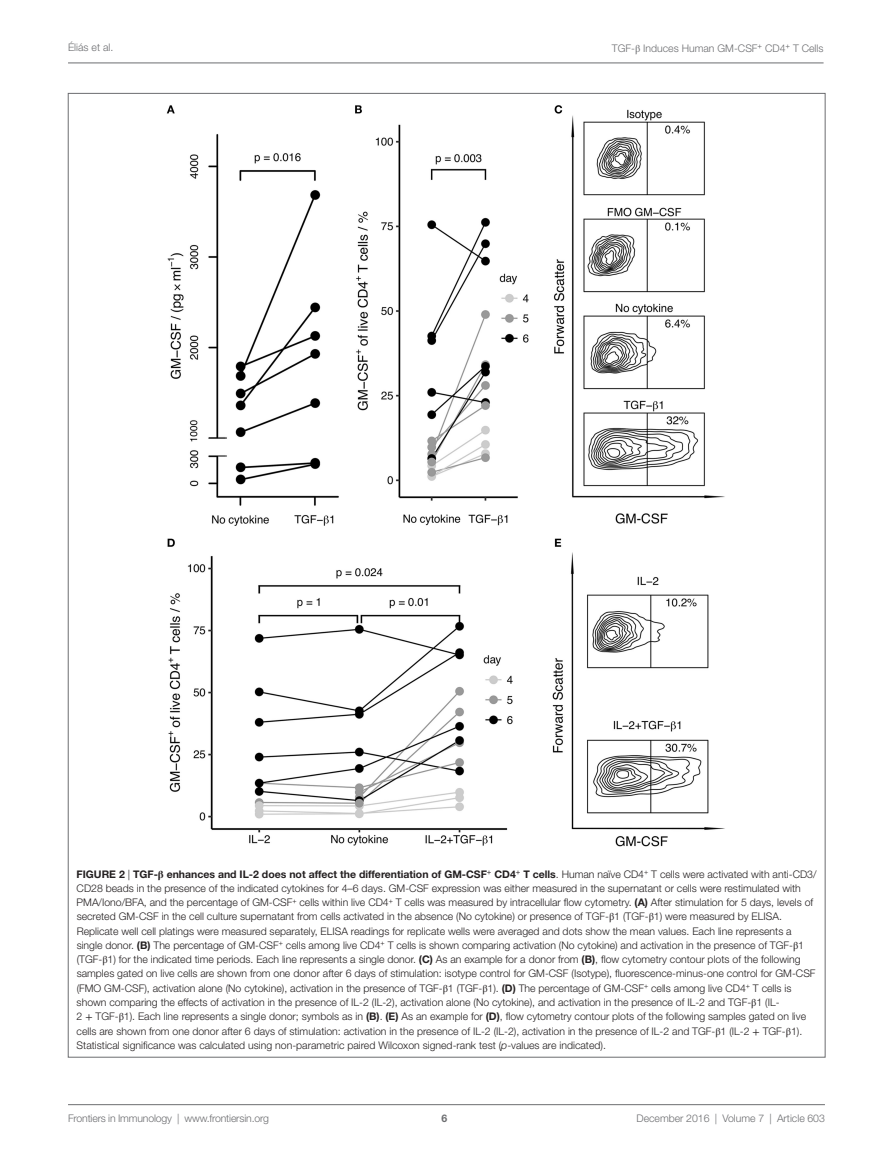
<style>
.page{position:relative;width:893px;height:1170px;background:#fff}
.page>*{position:absolute;margin:0;border:0;box-sizing:border-box;transform-origin:0 0}
.t1{font:300 10.5px/14.2px "Helvetica Neue LT Std";color:#231f20}
.t2{font:300 10.5px "Helvetica Neue LT Std";color:#6c6d70}
.t3{font:700 10.5px "Helvetica Neue LT Std";color:#6c6d70}
.s1{font-family:"STIX General";font-weight:400}
.s2{font-weight:700}
.s3{font-family:"STIX General";font-weight:700}
.s4{font-style:italic}
</style>
<div class="page">
<img style="left:167px;top:105px;width:558px;height:742px">
<hr style="left:68px;top:63px;width:756px;height:1px;background:#6c6d70">
<hr style="left:68px;top:1104px;width:757px;height:1px;background:#6c6d70">
<p class="t2" style="left:68px;top:41px;width:47px">Éliás et al.</p>
<p class="t2" style="left:612px;top:42px;width:213px">TGF-<span class="s1">β</span> Induces Human GM-CSF<sup>+</sup> CD4<sup>+</sup> T Cells</p>
<p class="t1" style="left:77px;top:866px;width:741px"><span class="s2">FIG URE 2</span> | <span class="s2">TGF-</span><span class="s3">β</span> <span class="s2">enhances and IL-2 does not affect the differentiation of GM-CSF</span><sup>+</sup> <span class="s2">CD4</span><sup>+</sup> <span class="s2">T cells</span>. Human naïve CD4<sup>+</sup> T cells were activated with anti-CD3/ CD28 beads in the presence of the indicated cytokines for 4–6 days. GM-CSF expression was either measured in the supernatant or cells were restimulated with PMA/Iono/BFA, and the percentage of GM-CSF<sup>+</sup> cells within live CD4<sup>+</sup> T cells was measured by intracellular flow cytometry. <span class="s2">(A)</span> After stimulation for 5 days, levels of secreted GM-CSF in the cell culture supernatant from cells activated in the absence (No cytokine) or presence of TGF-<span class="s1">β</span>1 (TGF-<span class="s1">β</span>1) were measured by ELISA.<br>Replicate well cell platings were measured separately, ELISA readings for replicate wells were averaged and dots show the mean values. Each line represents a single donor. <span class="s2">(B)</span> The percentage of GM-CSF<sup>+</sup> cells among live CD4<sup>+</sup> T cells is shown comparing activation (No cytokine) and activation in the presence of TGF-<span class="s1">β</span>1 (TGF-<span class="s1">β</span>1) for the indicated time periods. Each line represents a single donor. <span class="s2">(C)</span> As an example for a donor from <span class="s2">(B)</span>, flow cytometry contour plots of the following samples gated on live cells are shown from one donor after 6 days of stimulation: isotype control for GM-CSF (Isotype), fluorescence-minus-one control for GM-CSF (FMO GM-CSF), activation alone (No cytokine), activation in the presence of TGF-<span class="s1">β</span>1 (TGF-<span class="s1">β</span>1). <span class="s2">(D)</span> The percentage of GM-CSF<sup>+</sup> cells among live CD4<sup>+</sup> T cells is shown comparing the effects of activation in the presence of IL-2 (IL-2), activation alone (No cytokine), and activation in the presence of IL-2 and TGF-<span class="s1">β</span>1 (IL-<br>2 <span class="s1">+</span> TGF-<span class="s1">β</span>1). Each line represents a single donor; symbols as in <span class="s2">(B)</span>. <span class="s2">(E)</span> As an example for <span class="s2">(D)</span>, flow cytometry contour plots of the following samples gated on live cells are shown from one donor after 6 days of stimulation: activation in the presence of IL-2 (IL-2), activation in the presence of IL-2 and TGF-<span class="s1">β</span>1 (IL-2 <span class="s1">+</span> TGF-<span class="s1">β</span>1).<br>Statistical significance was calculated using non-parametric paired Wilcoxon signed-rank test (<span class="s4">p</span>-values are indicated).</p>
<p class="t2" style="left:68px;top:1111px;width:203px">Frontiers in Immunology | www.frontiersin.org</p>
<p class="t2" style="left:636px;top:1111px;width:190px">December 2016 | Volume 7 | Article 603</p>
<p class="t3" style="left:441px;top:1111px;width:7px">6</p>
</div>
